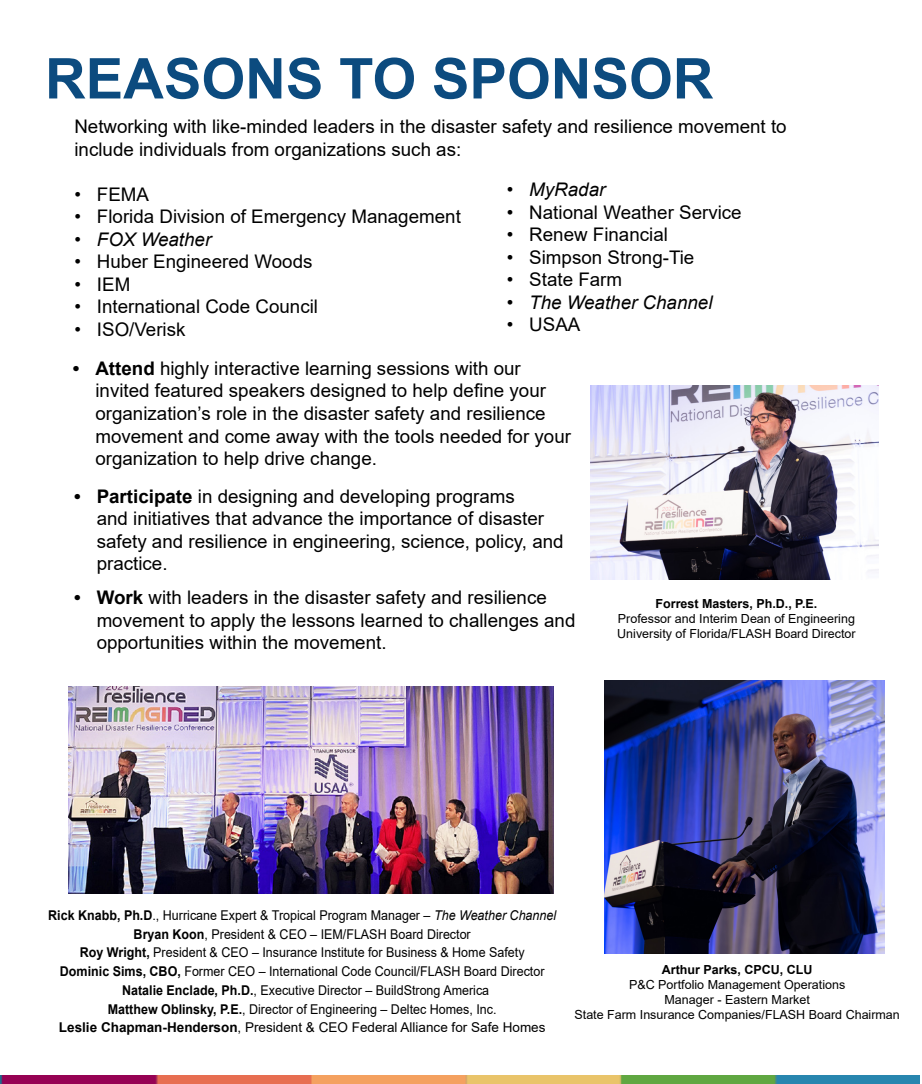
<style>
.page{position:relative;width:922px;height:1084px;background:#fff}
.page>*{position:absolute;margin:0;border:0;box-sizing:border-box;transform-origin:0 0}
.t1{font:700 56.25px "Arial";color:#0c4b7f}
.t2{font:18.75px/22.5px "Arial";color:#000}
.t3{font:italic 18.75px "Arial";color:#000}
.t4{font:13.5px/18.8px "Arial";color:#000;text-align:center;scale:.93 1}
.t5{font:12.5px/15px "Arial";color:#000}
.t6{font:700 12.5px "Arial";color:#000}
.s1{font-weight:700}
.s2{font-style:italic}
</style>
<div class="page">
<img style="left:0;top:1075px;width:919px;height:9px">
<img style="left:590px;top:386px;width:288px;height:194px">
<img style="left:68px;top:686px;width:485px;height:207px">
<img style="left:604px;top:680px;width:279px;height:273px">
<h1 class="t1" style="left:45px;top:39px;width:669px">REASONS TO SPONSOR</h1>
<p class="t2" style="left:74px;top:115px;width:713px">Networking with like-minded leaders in the disaster safety and resilience movement to include individuals from organizations such as:</p>
<p class="t2" style="left:74px;top:183px;width:76px">• FEMA</p>
<p class="t2" style="left:74px;top:205px;width:388px">• Florida Division of Emergency Management</p>
<p class="t3" style="left:74px;top:227px;width:138px">• FOX Weather</p>
<p class="t2" style="left:74px;top:250px;width:239px">• Huber Engineered Woods</p>
<p class="t2" style="left:74px;top:273px;width:57px">• IEM</p>
<p class="t2" style="left:74px;top:295px;width:245px">• International Code Council</p>
<p class="t2" style="left:74px;top:318px;width:113px">• ISO/Verisk</p>
<p class="t3" style="left:506px;top:178px;width:100px">• MyRadar</p>
<p class="t2" style="left:506px;top:201px;width:236px">• National Weather Service</p>
<p class="t2" style="left:506px;top:223px;width:163px">• Renew Financial</p>
<p class="t2" style="left:506px;top:246px;width:189px">• Simpson Strong-Tie</p>
<p class="t2" style="left:506px;top:268px;width:117px">• State Farm</p>
<p class="t3" style="left:506px;top:290px;width:207px">• The Weather Channel</p>
<p class="t2" style="left:506px;top:313px;width:75px">• USAA</p>
<p class="t2" style="left:95px;top:357px;width:477px;text-indent:-22px"><span class="s1">• Attend</span> highly interactive learning sessions with our invited featured speakers designed to help define your organization’s role in the disaster safety and resilience movement and come away with the tools needed for your organization to help drive change.</p>
<p class="t2" style="left:97px;top:485px;width:468px;text-indent:-22px"><span class="s1">• Participate</span> in designing and developing programs<br>and initiatives that advance the importance of disaster safety and resilience in engineering, science, policy, and practice.</p>
<p class="t2" style="left:97px;top:586px;width:480px;text-indent:-22px"><span class="s1">• Work</span> with leaders in the disaster safety and resilience movement to apply the lessons learned to challenges and opportunities within the movement.</p>
<p class="t6" style="left:655px;top:595px;width:163px">Forrest Masters, Ph.D., P.E.</p>
<p class="t5" style="left:617px;top:611px;width:240px">Professor and Interim Dean of Engineering<br>University of Florida/FLASH Board Director</p>
<p class="t4" style="left:48px;top:905px;width:547px"><span class="s1">Rick Knabb, Ph.D</span>., Hurricane Expert &amp; Tropical Program Manager – <span class="s2">The Weather Channel </span><span class="s1">Bryan Koon</span>, President &amp; CEO – IEM/FLASH Board Director<br><span class="s1">Roy Wright,</span> President &amp; CEO – Insurance Institute for Business &amp; Home Safety<br><span class="s1">Dominic Sims, CBO,</span> Former CEO – International Code Council/FLASH Board Director <span class="s1">Natalie Enclade, Ph.D.</span>, Executive Director – BuildStrong America<br><span class="s1">Matthew Oblinsky, P.E.</span>, Director of Engineering – Deltec Homes, Inc.<br><span class="s1">Leslie Chapman-Henderson</span>, President &amp; CEO Federal Alliance for Safe Homes</p>
<p class="t6" style="left:661px;top:960px;width:152px">Arthur Parks, CPCU, CLU</p>
<p class="t5" style="left:574px;top:976px;width:327px;text-align:center">P&amp;C Portfolio Management Operations<br>Manager - Eastern Market<br>State Farm Insurance Companies/FLASH Board Chairman</p>
</div>
